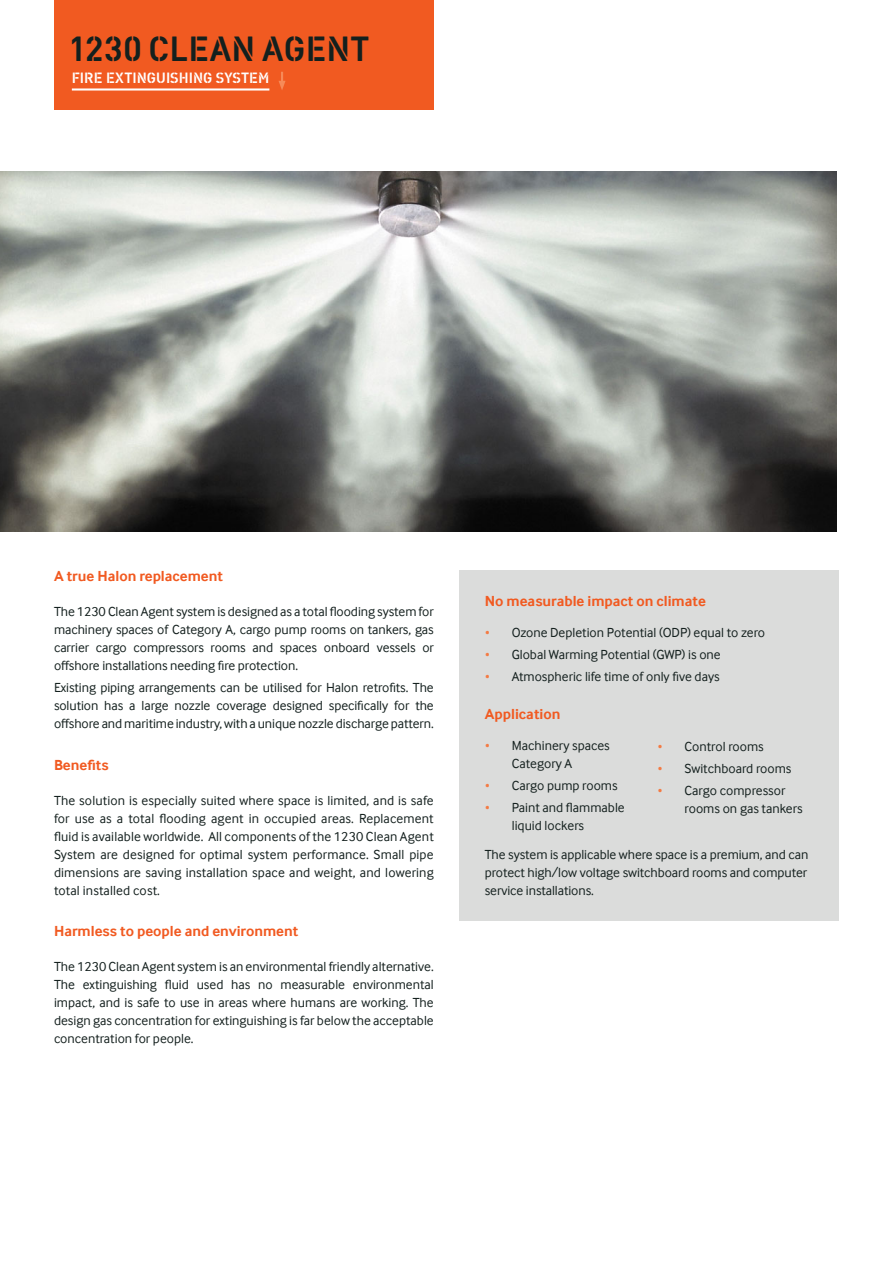
<style>
.page{position:relative;width:893px;height:1263px;background:#fff}
.page>*{position:absolute;margin:0;border:0;box-sizing:border-box;transform-origin:0 0}
.t1{font:36px "Vtg Stencil DIN";color:#14201e}
.t2{font:15.3px "Vtg Stencil DIN";color:#fff}
.t3{font:700 15px "Inter Face";color:#f15a21}
.t4{font:13.5px/18px "Inter Face";color:#14201e;text-align:justify}
.s1{font-family:"Vtg Stencil DIN";color:#f47b44}
</style>
<div class="page">
<div style="left:54px;top:0;width:380px;height:110px;background:#f15a21"></div>
<hr style="left:72px;top:88px;width:197px;height:3px;background:#fff">
<svg style="left:279px;top:72px;width:7px;height:18px"></svg>
<div style="left:459px;top:570px;width:380px;height:159px;background:#dbdcdb"></div>
<div style="left:459px;top:833px;width:380px;height:88px;background:#dbdcdb"></div>
<div style="left:459px;top:683px;width:380px;height:152px;background:#dbdcdb"></div>
<img style="left:0;top:171px;width:836px;height:360px">
<h1 class="t1" style="left:71px;top:35px;width:300px">1230 CLEAN AGENT</h1>
<p class="t2" style="left:72px;top:72px;width:199px">FIRE EXTINGUISHING SYSTEM</p>
<p class="t3" style="left:54px;top:566px;width:171px">A true Halon replacement</p>
<p class="t4" style="left:54px;top:602px;width:381px">The 1230 Clean Agent system is designed as a total flooding system for machinery spaces of Category A, cargo pump rooms on tankers, gas carrier cargo compressors rooms and spaces onboard vessels or offshore installations needing fire protection.</p>
<p class="t4" style="left:54px;top:678px;width:381px">Existing piping arrangements can be utilised for Halon retrofits. The solution has a large nozzle coverage designed specifically for the offshore and maritime industry, with a unique nozzle discharge pattern.</p>
<p class="t3" style="left:54px;top:755px;width:56px">Benefits</p>
<p class="t4" style="left:54px;top:791px;width:381px">The solution is especially suited where space is limited, and is safe for use as a total flooding agent in occupied areas. Replacement fluid is available worldwide. All components of the 1230 Clean Agent System are designed for optimal system performance. Small pipe dimensions are saving installation space and weight, and lowering total installed cost.</p>
<p class="t3" style="left:54px;top:922px;width:246px">Harmless to people and environment</p>
<p class="t4" style="left:54px;top:957px;width:381px">The 1230 Clean Agent system is an environmental friendly alternative.<br>The extinguishing fluid used has no measurable environmental impact, and is safe to use in areas where humans are working. The design gas concentration for extinguishing is far below the acceptable concentration for people.</p>
<p class="t3" style="left:485px;top:592px;width:223px">No measurable impact on climate</p>
<p class="t4" style="left:485px;top:623px;width:282px"><span class="s1">•</span> Ozone Depletion Potential (ODP) equal to zero</p>
<p class="t4" style="left:485px;top:645px;width:237px"><span class="s1">•</span> Global Warming Potential (GWP) is one</p>
<p class="t4" style="left:485px;top:667px;width:236px"><span class="s1">•</span> Atmospheric life time of only five days</p>
<p class="t3" style="left:485px;top:704px;width:77px">Application</p>
<p class="t4" style="left:512px;top:736px;width:100px;text-indent:-27px"><span class="s1">•</span> Machinery spaces<br>Category A</p>
<p class="t4" style="left:485px;top:776px;width:134px"><span class="s1">•</span> Cargo pump rooms</p>
<p class="t4" style="left:512px;top:798px;width:115px;text-indent:-27px"><span class="s1">•</span> Paint and flammable liquid lockers</p>
<p class="t4" style="left:658px;top:737px;width:108px"><span class="s1">•</span> Control rooms</p>
<p class="t4" style="left:658px;top:759px;width:135px"><span class="s1">•</span> Switchboard rooms</p>
<p class="t4" style="left:685px;top:781px;width:119px;text-indent:-27px"><span class="s1">•</span> Cargo compressor rooms on gas tankers</p>
<p class="t4" style="left:485px;top:845px;width:325px">The system is applicable where space is a premium, and can protect high/low voltage switchboard rooms and computer service installations.</p>
</div>
